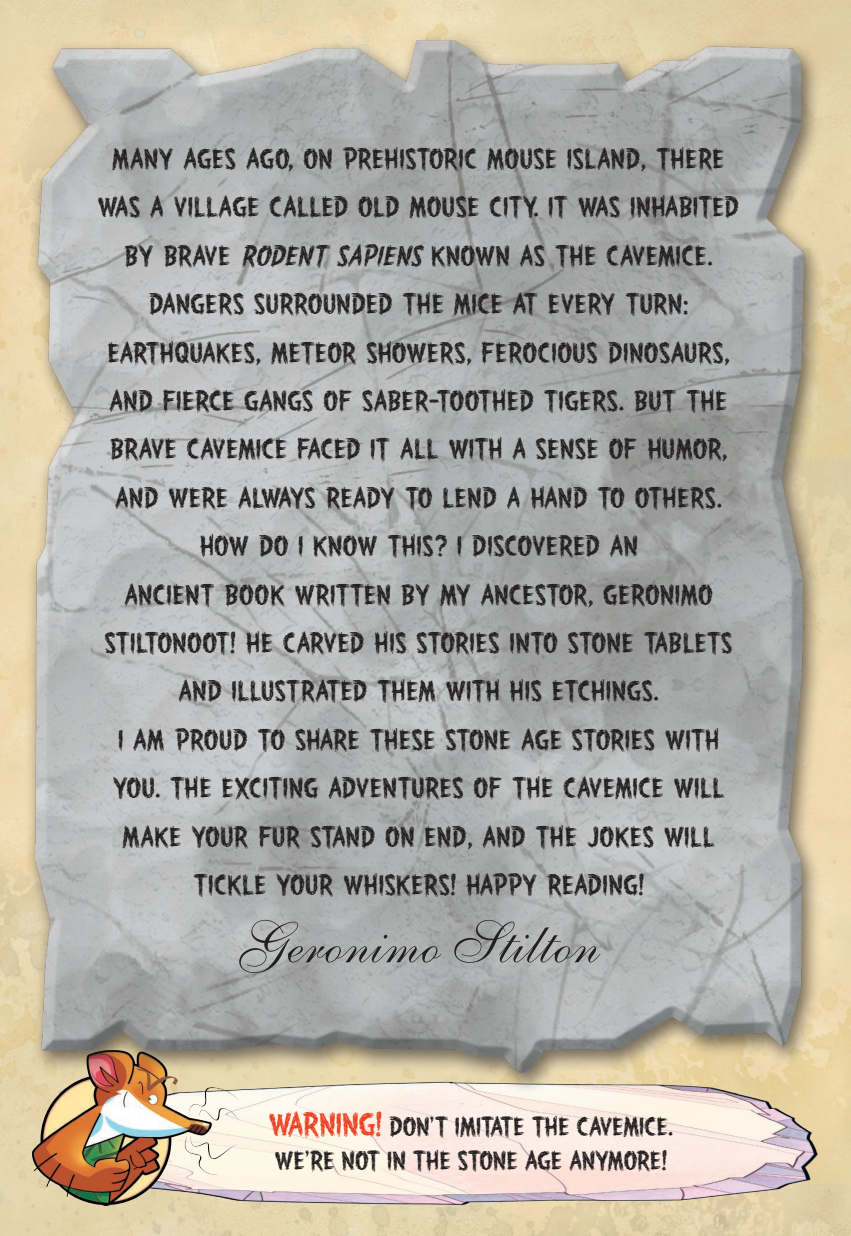
<style>
.page{position:relative;width:851px;height:1236px;background:#fff}
.page>*{position:absolute;margin:0;border:0;box-sizing:border-box;transform-origin:0 0}
.t1{font:58.5px "Shelley LT Allegro Script";letter-spacing:.01em;color:#231f20}
.t2{font:31.5px/48.4px "Monster Fonts Haunted House";letter-spacing:-.015em;color:#231f20;text-align:center}
.t3{font:29.25px/33.8px "Monster Fonts Haunted House";letter-spacing:-.03em;color:#231f20}
.s1{font-style:italic}
.s2{font-size:36px;color:#ef4022}
</style>
<div class="page">
<img style="left:0;top:1058px;width:850px;height:157px">
<img style="left:32px;top:1169px;width:208px;height:36px">
<img style="left:0;top:21px;width:823px;height:1148px">
<p class="t2" style="left:98px;top:134px;width:643px">MANY AGES AGO, ON PREHISTORIC MOUSE ISLAND, THERE WAS A VILLAGE CALLED OLD MOUSE CITY. IT WAS INHABITED BY BRAVE <span class="s1">RODENT SAPIENS</span> KNOWN AS THE CAVEMICE.<br>DANGERS SURROUNDED THE MICE AT EVERY TURN:<br>EARTHQUAKES, METEOR SHOWERS, FEROCIOUS DINOSAURS, AND FIERCE GANGS OF SABER-TOOTHED TIGERS. BUT THE BRAVE CAVEMICE FACED IT ALL WITH A SENSE OF HUMOR, AND WERE ALWAYS READY TO LEND A HAND TO OTHERS.<br>HOW DO I KNOW THIS? I DISCOVERED AN<br>ANCIENT BOOK WRITTEN BY MY ANCESTOR, GERONIMO STILTONOOT! HE CARVED HIS STORIES INTO STONE TABLETS AND ILLUSTRATED THEM WITH HIS ETCHINGS.<br>I AM PROUD TO SHARE THESE STONE AGE STORIES WITH YOU. THE EXCITING ADVENTURES OF THE CAVEMICE WILL MAKE YOUR FUR STAND ON END, AND THE JOKES WILL TICKLE YOUR WHISKERS! HAPPY READING!</p>
<p class="t1" style="left:238px;top:927px;width:363px">Geronimo Stilton</p>
<p class="t3" style="left:268px;top:1108px;width:406px"><span class="s2">WARNING!</span> DON’T IMITATE THE CAVEMICE.<br>WE’RE NOT IN THE STONE AGE ANYMORE!</p>
</div>
